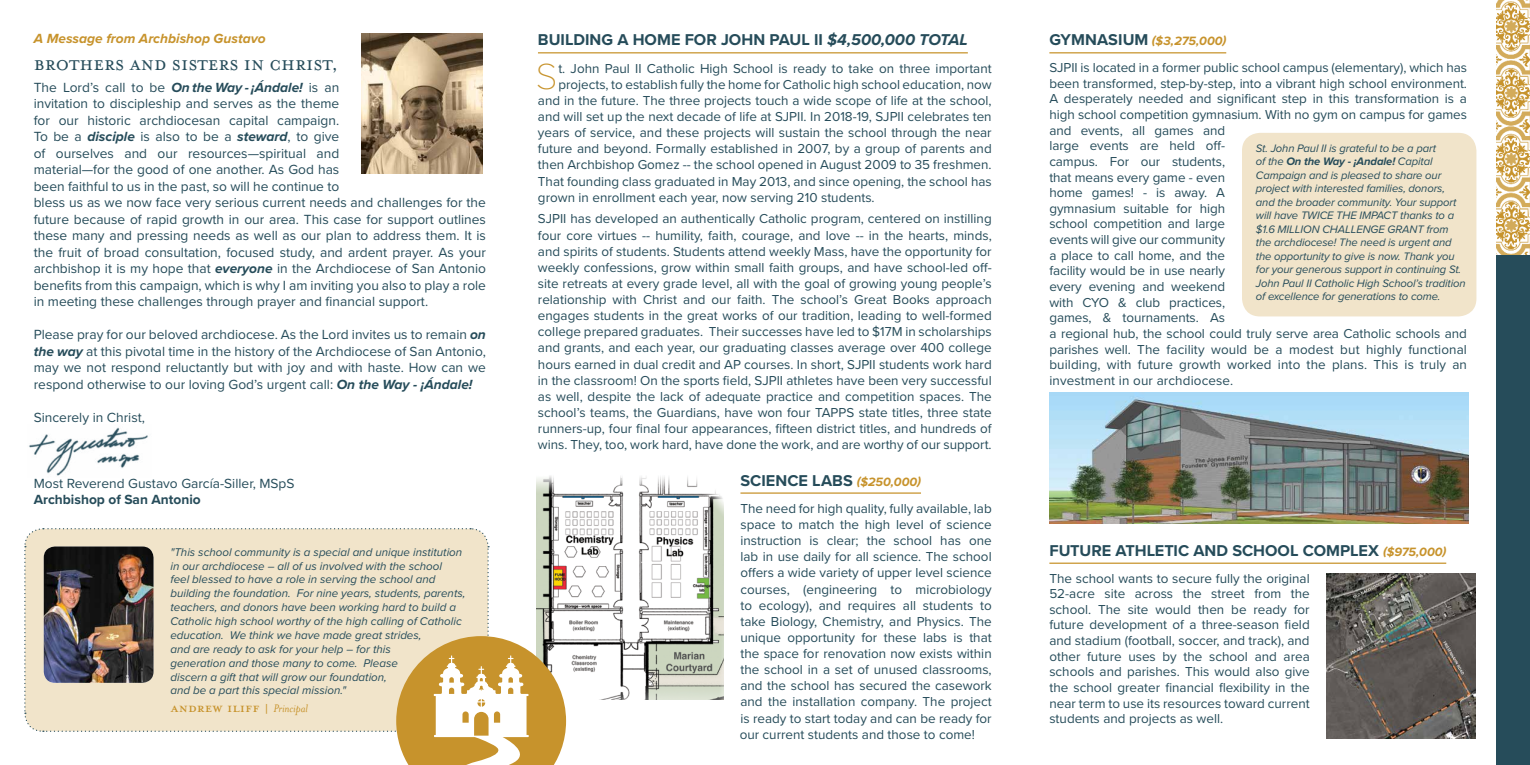
<style>
.page{position:relative;width:1530px;height:765px;background:#fff}
.page>*{position:absolute;margin:0;border:0;box-sizing:border-box;transform-origin:0 0}
.t1{font:100 37.62px "Proxima Nova T";color:#c7932c}
.t2{font:22.5px "Mrs Eaves All Small Caps";color:#264c5a}
.t3{font:18.75px "Mrs Eaves All Petite Caps";color:#c7932c}
.t4{font:700 16.25px "Proxima Nova";color:#264c5a}
.t5{font:13.75px/16.5px "Proxima Nova";color:#264c5a}
.t6{font:italic 700 13.75px "Proxima Nova";color:#c7932c}
.t7{font:700 13.75px "Proxima Nova";color:#264c5a}
.t8{font:13.5px/15.6px "Proxima Nova";color:#264c5a;text-align:justify}
.t9{font:italic 700 12.5px "Proxima Nova";color:#c7932c}
.t10{font:italic 11.5px/13.9px "Proxima Nova";color:#264c5a}
.t11{font:italic 11.25px/13.5px "Proxima Nova";letter-spacing:-.01em;color:#264c5a}
.s1{font-weight:700;font-style:italic}
.s2{font-family:"Mrs Eaves";font-style:italic;font-size:12.5px}
.s3{font-style:italic}
.s4{font-style:italic;font-size:12.5px;color:#c7932c}
.s5{font-style:normal;font-size:16.25px;color:#264c5a}
.s6{font-weight:700}
</style>
<div class="page">
<img style="left:29px;top:427px;width:119px;height:49px">
<hr style="left:538px;top:52px;width:430px;height:1px;background:#c7932c">
<hr style="left:740px;top:492px;width:181px;height:2px;background:#c7932c">
<hr style="left:1049px;top:52px;width:177px;height:1px;background:#c7932c">
<hr style="left:1049px;top:563px;width:397px;height:1px;background:#c7932c">
<img style="left:362px;top:34px;width:121px;height:140px">
<img style="left:1496px;top:0;width:34px;height:255px">
<div style="left:1496px;top:255px;width:34px;height:510px;background:#264c5a"></div>
<img style="left:1049px;top:392px;width:420px;height:132px">
<img style="left:536px;top:476px;width:188px;height:223px">
<img style="left:1327px;top:574px;width:148px;height:165px">
<svg style="left:24px;top:527px;width:542px;height:238px"></svg>
<div style="left:1242px;top:133px;width:234px;height:183px;background:#f1e4ca;border-radius:18px"></div>
<p class="t6" style="left:34px;top:31px;width:233px">A Message from Archbishop Gustavo</p>
<h2 class="t2" style="left:34px;top:54px;width:306px">BROTHERS AND SISTERS IN CHRIST,</h2>
<p class="t5" style="left:34px;top:79px;width:454px">The Lord’s call to be <span class="s1">On the Way - ¡Ándale!</span> is an<br>invitation to discipleship and serves as the theme<br>for our historic archdiocesan capital campaign.<br>To be a <span class="s1">disciple</span> is also to be a <span class="s1">steward</span>, to give<br>of ourselves and our resources—spiritual and<br>material—for the good of one another. As God has<br>been faithful to us in the past, so will he continue to<br>bless us as we now face very serious current needs and challenges for the future because of rapid growth in our area. This case for support outlines these many and pressing needs as well as our plan to address them. It is the fruit of broad consultation, focused study, and ardent prayer. As your archbishop it is my hope that <span class="s1">everyone</span> in the Archdiocese of San Antonio benefits from this campaign, which is why I am inviting you also to play a role in meeting these challenges through prayer and financial support.</p>
<p class="t5" style="left:34px;top:327px;width:454px;text-align:justify">Please pray for our beloved archdiocese. As the Lord invites us to remain <span class="s1">on the way</span> at this pivotal time in the history of the Archdiocese of San Antonio, may we not respond reluctantly but with joy and with haste. How can we respond otherwise to our loving God’s urgent call: <span class="s1">On the Way - ¡Ándale!</span></p>
<p class="t5" style="left:34px;top:409px;width:113px">Sincerely in Christ,</p>
<p class="t5" style="left:34px;top:475px;width:262px">Most Reverend Gustavo García-Siller, MSpS</p>
<p class="t7" style="left:34px;top:491px;width:169px">Archbishop of San Antonio</p>
<p class="t10" style="left:170px;top:545px;width:297px">"This school community is a special and unique institution in our archdiocese – all of us involved with the school<br>feel blessed to have a role in serving the school and building the foundation. For nine years, students, parents, teachers, and donors have been working hard to build a Catholic high school worthy of the high calling of Catholic education. We think we have made great strides,<br>and are ready to ask for your help – for this<br>generation and those many to come. Please<br>discern a gift that will grow our foundation,<br>and be a part this special mission."</p>
<h3 class="t3" style="left:170px;top:699px;width:139px">Andrew Iliff | <span class="s2">Principal</span></h3>
<p class="t4" style="left:538px;top:30px;width:431px">BUILDING A HOME FOR JOHN PAUL II <span class="s3">$4,500,000 TOTAL</span></p>
<h1 class="t1" style="left:536px;top:48px;width:23px">S</h1>
<p class="t8" style="left:558px;top:61px;width:435px">t. John Paul II Catholic High School is ready to take on three important</p>
<p class="t8" style="left:558px;top:77px;width:435px">projects, to establish fully the home for Catholic high school education, now</p>
<p class="t8" style="left:538px;top:93px;width:455px">and in the future. The three projects touch a wide scope of life at the school,</p>
<p class="t8" style="left:538px;top:109px;width:455px">and will set up the next decade of life at SJPII. In 2018-19, SJPII celebrates ten</p>
<p class="t8" style="left:538px;top:125px;width:455px">years of service, and these projects will sustain the school through the near</p>
<p class="t8" style="left:538px;top:141px;width:455px">future and beyond. Formally established in 2007, by a group of parents and</p>
<p class="t8" style="left:538px;top:157px;width:455px">then Archbishop Gomez -- the school opened in August 2009 to 35 freshmen.</p>
<p class="t8" style="left:538px;top:174px;width:455px">That founding class graduated in May 2013, and since opening, the school has</p>
<p class="t8" style="left:538px;top:190px;width:338px">grown in enrollment each year, now serving 210 students.</p>
<p class="t8" style="left:538px;top:211px;width:455px;line-height:16.1px">SJPII has developed an authentically Catholic program, centered on instilling four core virtues -- humility, faith, courage, and love -- in the hearts, minds, and spirits of students. Students attend weekly Mass, have the opportunity for weekly confessions, grow within small faith groups, and have school-led off&shy;site retreats at every grade level, all with the goal of growing young people’s relationship with Christ and our faith. The school’s Great Books approach engages students in the great works of our tradition, leading to well-formed college prepared graduates. Their successes have led to $17M in scholarships and grants, and each year, our graduating classes average over 400 college hours earned in dual credit and AP courses. In short, SJPII students work hard in the classroom! On the sports field, SJPII athletes have been very successful as well, despite the lack of adequate practice and competition spaces. The school’s teams, the Guardians, have won four TAPPS state titles, three state runners-up, four final four appearances, fifteen district titles, and hundreds of wins. They, too, work hard, have done the work, and are worthy of our support.</p>
<p class="t4" style="left:740px;top:470px;width:182px">SCIENCE LABS <span class="s4">($250,000)</span></p>
<p class="t8" style="left:740px;top:501px;width:254px;line-height:16.1px">The need for high quality, fully available, lab space to match the high level of science instruction is clear; the school has one lab in use daily for all science. The school offers a wide variety of upper level science courses, (engineering to microbiology to ecology), and requires all students to take Biology, Chemistry, and Physics. The unique opportunity for these labs is that the space for renovation now exists within the school in a set of unused classrooms, and the school has secured the casework and the installation company. The project is ready to start today and can be ready for our current students and those to come!</p>
<p class="t9" style="left:1049px;top:34px;width:178px"><span class="s5">GYMNASIUM</span> ($3,275,000)</p>
<p class="t8" style="left:1049px;top:60px;width:419px;text-align:left">SJPII is located in a former public school campus (elementary), which has been transformed, step-by-step, into a vibrant high school environment.<br>A desperately needed and significant step in this transformation is a high school competition gymnasium. With no gym on campus for games and events, all games and<br>large events are held off-<br>campus. For our students,<br>that means every game - even<br>home games! - is away. A<br>gymnasium suitable for high<br>school competition and large<br>events will give our community<br>a place to call home, and the<br>facility would be in use nearly<br>every evening and weekend<br>with CYO &amp; club practices,<br>games, &amp; tournaments. As<br>a regional hub, the school could truly serve area Catholic schools and parishes well. The facility would be a modest but highly functional building, with future growth worked into the plans. This is truly an investment in our archdiocese.</p>
<p class="t11" style="left:1256px;top:141px;width:211px">St. John Paul II is grateful to be a part<br>of the <span class="s6">On the Way - ¡Andale!</span> Capital Campaign and is pleased to share our project with interested families, donors, and the broader community. Your support will have TWICE THE IMPACT thanks to a $1.6 MILLION CHALLENGE GRANT from the archdiocese! The need is urgent and the opportunity to give is now. Thank you for your generous support in continuing St.<br>John Paul II Catholic High School’s tradition of excellence for generations to come.</p>
<p class="t4" style="left:1049px;top:541px;width:398px">FUTURE ATHLETIC AND SCHOOL COMPLEX <span class="s4">($975,000)</span></p>
<p class="t8" style="left:1049px;top:571px;width:262px">The school wants to secure fully the original 52-acre site across the street from the school. The site would then be ready for future development of a three-season field and stadium (football, soccer, and track), and other future uses by the school and area schools and parishes. This would also give the school greater financial flexibility in the near term to use its resources toward current students and projects as well.</p>
</div>
